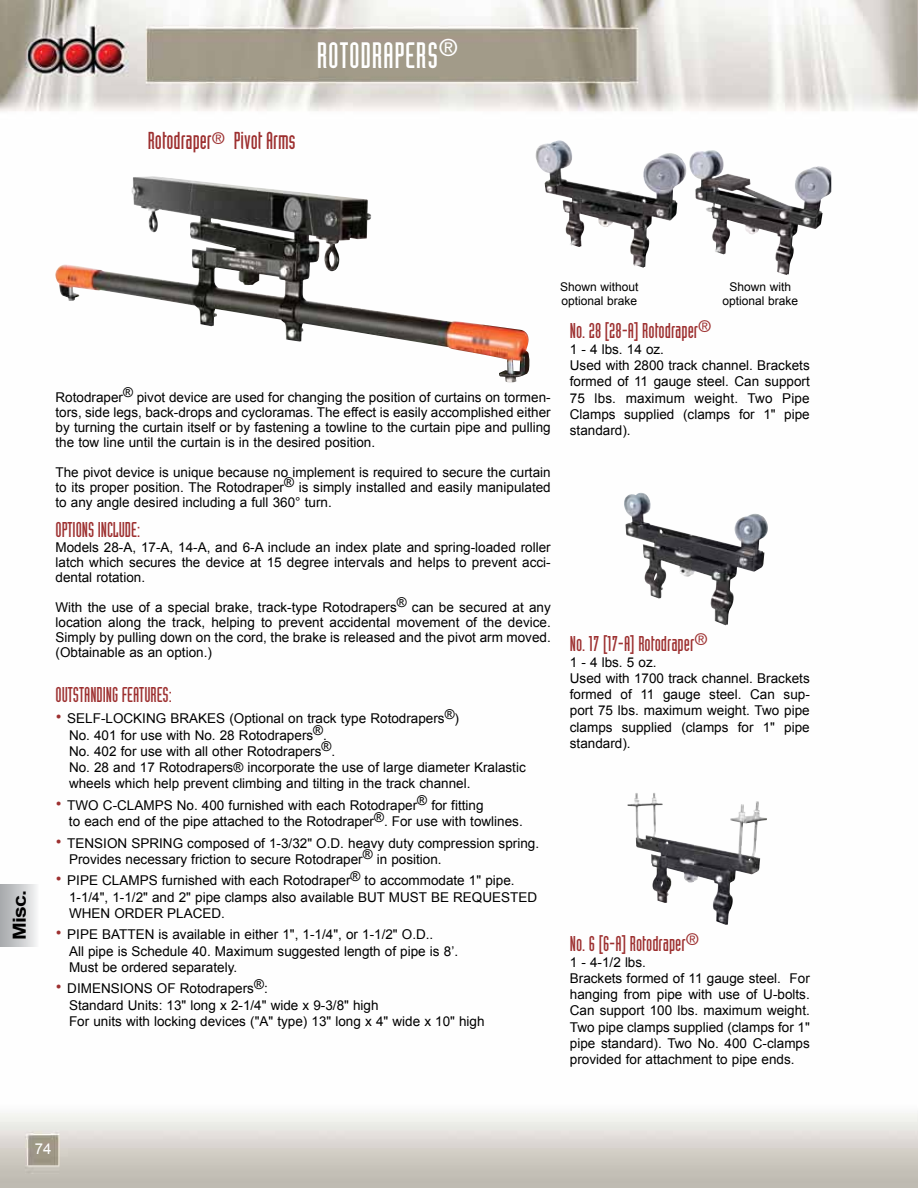
<style>
.page{position:relative;width:918px;height:1188px;background:#fff}
.page>*{position:absolute;margin:0;border:0;box-sizing:border-box;transform-origin:0 0}
.t1{font:36px "Industria Solid";letter-spacing:.02em;color:#fff}
.t2{font:24px "Industria Solid";color:#9d3030}
.t3{font:21px "Industria Solid";color:#9d3030}
.t4{font:700 18px "Arial";color:#000;scale:1.18 1}
.t5{font:15px "Arial";color:#fff}
.t6{font:13.5px/16.2px "Arial";color:#000}
.t7{font:12px/14.4px "Arial";color:#000}
.s1{font-family:"Helvetica";font-size:18px;color:#9d3030}
</style>
<div class="page">
<img style="left:0;top:0;width:918px;height:1188px">
<img style="left:624px;top:493px;width:137px;height:133px">
<img style="left:689px;top:150px;width:134px;height:125px">
<img style="left:627px;top:793px;width:91px;height:128px">
<img style="left:536px;top:141px;width:147px;height:127px">
<img style="left:55px;top:177px;width:475px;height:205px">
<div style="left:0;top:884px;width:39px;height:63px;background:linear-gradient(to right,#a3a6a9,#f5f5f6)"></div>
<h1 class="t1" style="left:317px;top:36px;width:143px">ROTODRAPERS<sup>®</sup></h1>
<h2 class="t2" style="left:148px;top:128px;width:149px">Rotodraper<sup>®</sup> Pivot Arms</h2>
<h3 class="t4" style="left:8px;top:940px;width:44px;rotate:-90deg">Misc.</h3>
<p class="t6" style="left:56px;top:389px;width:497px;line-height:15px;text-align:justify">Rotodraper® pivot device are used for changing the position of curtains on tormen&shy;tors, side legs, back-drops and cycloramas. The effect is easily accomplished either by turning the curtain itself or by fastening a towline to the curtain pipe and pulling the tow line until the curtain is in the desired position.</p>
<p class="t6" style="left:56px;top:464px;width:497px;line-height:15px;text-align:justify">The pivot device is unique because no implement is required to secure the curtain to its proper position. The Rotodraper® is simply installed and easily manipulated to any angle desired including a full 360° turn.</p>
<h3 class="t3" style="left:56px;top:518px;width:86px">OPTIONS INCLUDE:</h3>
<p class="t6" style="left:56px;top:539px;width:497px;line-height:15px;text-align:justify">Models 28-A, 17-A, 14-A, and 6-A include an index plate and spring-loaded roller latch which secures the device at 15 degree intervals and helps to prevent acci&shy;dental rotation.</p>
<p class="t6" style="left:56px;top:599px;width:497px;line-height:15px;text-align:justify">With the use of a special brake, track-type Rotodrapers® can be secured at any location along the track, helping to prevent accidental movement of the device.<br>Simply by pulling down on the cord, the brake is released and the pivot arm moved. (Obtainable as an option.)</p>
<h3 class="t3" style="left:56px;top:683px;width:118px">OUTSTANDING FEATURES:</h3>
<p class="t6" style="left:69px;top:711px;width:458px;text-indent:-14px"><span class="s1">•</span> SELF-LOCKING BRAKES (Optional on track type Rotodrapers®)<br>No. 401 for use with No. 28 Rotodrapers®.<br>No. 402 for use with all other Rotodrapers®.<br>No. 28 and 17 Rotodrapers® incorporate the use of large diameter Kralastic wheels which help prevent climbing and tilting in the track channel.</p>
<p class="t6" style="left:69px;top:797px;width:455px;text-indent:-13px"><span class="s1">•</span> TWO C-CLAMPS No. 400 furnished with each Rotodraper® for fitting<br>to each end of the pipe attached to the Rotodraper®. For use with towlines.</p>
<p class="t6" style="left:69px;top:835px;width:472px;text-indent:-14px"><span class="s1">•</span> TENSION SPRING composed of 1-3/32" O.D. heavy duty compression spring.<br>Provides necessary friction to secure Rotodraper® in position.</p>
<p class="t6" style="left:69px;top:873px;width:470px;text-indent:-14px"><span class="s1">•</span> PIPE CLAMPS furnished with each Rotodraper® to accommodate 1" pipe.<br>1-1/4", 1-1/2" and 2" pipe clamps also available BUT MUST BE REQUESTED<br>WHEN ORDER PLACED.</p>
<p class="t6" style="left:69px;top:927px;width:391px;text-indent:-14px"><span class="s1">•</span> PIPE BATTEN is available in either 1", 1-1/4", or 1-1/2" O.D..<br>All pipe is Schedule 40. Maximum suggested length of pipe is 8’.<br>Must be ordered separately.</p>
<p class="t6" style="left:69px;top:981px;width:417px;text-indent:-14px"><span class="s1">•</span> DIMENSIONS OF Rotodrapers®:<br>Standard Units: 13" long x 2-1/4" wide x 9-3/8" high<br>For units with locking devices ("A" type) 13" long x 4" wide x 10" high</p>
<p class="t7" style="left:560px;top:279px;width:80px">Shown without optional brake</p>
<p class="t7" style="left:723px;top:279px;width:77px;text-align:center">Shown with optional brake</p>
<h3 class="t3" style="left:570px;top:319px;width:143px">No. 28 [28-A] Rotodraper<sup>®</sup></h3>
<p class="t6" style="left:570px;top:341px;width:241px">1 - 4 lbs. 14 oz.<br>Used with 2800 track channel. Brackets formed of 11 gauge steel. Can support<br>75 lbs. maximum weight. Two Pipe<br>Clamps supplied (clamps for 1" pipe standard).</p>
<h3 class="t3" style="left:570px;top:632px;width:139px">No. 17 [17-A] Rotodraper<sup>®</sup></h3>
<p class="t6" style="left:570px;top:654px;width:242px">1 - 4 lbs. 5 oz.<br>Used with 1700 track channel. Brackets formed of 11 gauge steel. Can sup&shy;port 75 lbs. maximum weight. Two pipe clamps supplied (clamps for 1" pipe standard).</p>
<h3 class="t3" style="left:570px;top:932px;width:131px">No. 6 [6-A] Rotodraper<sup>®</sup></h3>
<p class="t6" style="left:570px;top:954px;width:242px">1 - 4-1/2 lbs.<br>Brackets formed of 11 gauge steel. For hanging from pipe with use of U-bolts.<br>Can support 100 lbs. maximum weight.<br>Two pipe clamps supplied (clamps for 1" pipe standard). Two No. 400 C-clamps provided for attachment to pipe ends.</p>
<p class="t5" style="left:35px;top:1139px;width:18px">74</p>
</div>
